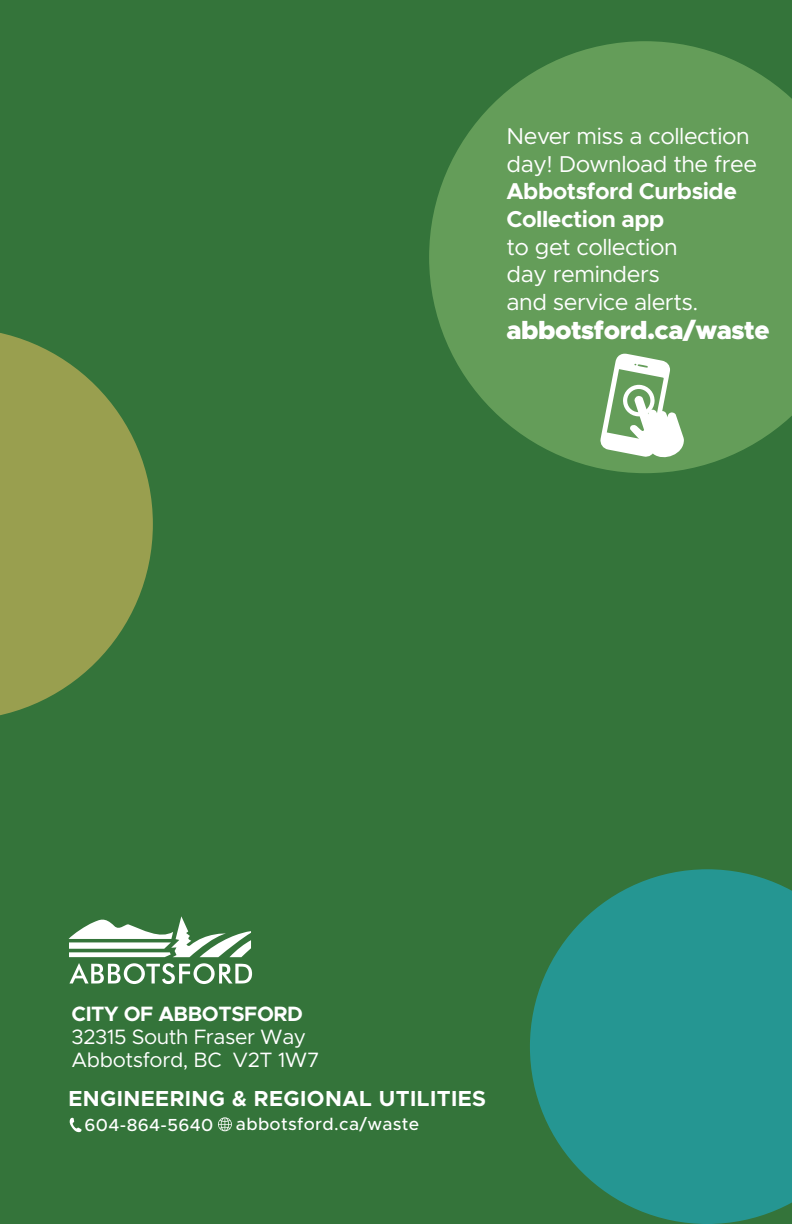
<style>
.page{position:relative;width:792px;height:1224px;background:#34743a}
.page>*{position:absolute;margin:0;border:0;box-sizing:border-box;transform-origin:0 0}
.t1{font:900 26px "Metropolis";letter-spacing:-.02em;color:#fff}
.t2{font:23px/27.6px "Metropolis";letter-spacing:-.02em;color:#fff}
.t3{font:700 23px/27.6px "Metropolis";letter-spacing:-.02em;color:#fff}
.t4{font:700 21.8px "Metropolis";letter-spacing:.02em;color:#fff}
.t5{font:20.8px/22.6px "Metropolis";letter-spacing:-.02em;color:#fff}
.t6{font:700 20.8px "Metropolis";letter-spacing:-.02em;color:#fff}
.t7{font:500 17.6px "Metropolis";letter-spacing:.02em;color:#fff}
</style>
<div class="page">
<svg style="left:69px;top:963px;width:183px;height:21px"></svg>
<svg style="left:69px;top:916px;width:182px;height:41px"></svg>
<svg style="left:429px;top:41px;width:363px;height:432px;fill:#649d59"></svg>
<svg style="left:600px;top:354px;width:84px;height:108px;background:#accaa6"></svg>
<svg style="left:69px;top:1118px;width:13px;height:15px"></svg>
<svg style="left:218px;top:1117px;width:14px;height:14px"></svg>
<svg style="left:530px;top:869px;width:262px;height:355px;fill:#259692"></svg>
<svg style="left:0;top:333px;width:153px;height:383px;fill:#999f4f"></svg>
<p class="t2" style="left:506px;top:122px;width:252px">Never miss a collection day! Download the free</p>
<p class="t3" style="left:506px;top:178px;width:232px">Abbotsford Curbside<br>Collection app</p>
<p class="t2" style="left:506px;top:233px;width:193px">to get collection day reminders and service alerts.</p>
<p class="t1" style="left:506px;top:313px;width:265px">abbotsford.ca/waste</p>
<p class="t6" style="left:72px;top:1001px;width:233px">CITY OF ABBOTSFORD</p>
<p class="t5" style="left:72px;top:1025px;width:249px">32315 South Fraser Way<br>Abbotsford, BC V2T 1W7</p>
<p class="t4" style="left:68px;top:1085px;width:419px">ENGINEERING &amp; REGIONAL UTILITIES</p>
<p class="t7" style="left:85px;top:1114px;width:130px">604-864-5640</p>
<p class="t7" style="left:236px;top:1113px;width:185px">abbotsford.ca/waste</p>
</div>
